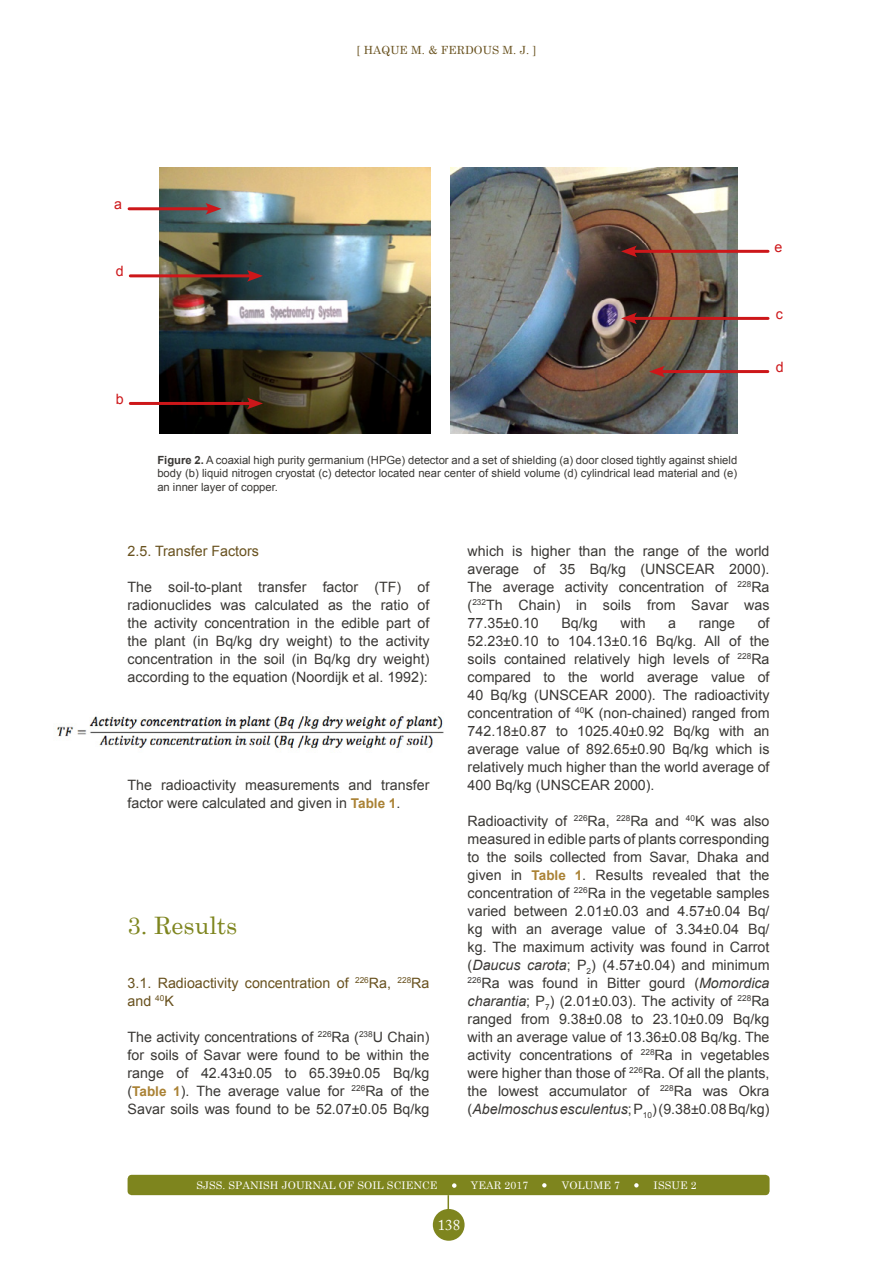
<style>
.page{position:relative;width:893px;height:1263px;background:#fff}
.page>*{position:absolute;margin:0;border:0;box-sizing:border-box;transform-origin:0 0}
.t1{font:24px "Century Schoolbook";color:#7e851e}
.t2{font:15px "Adobe Caslon Pro";color:#fff}
.t3{font:14.25px/18px "Arial";color:#3a3835;text-align:justify}
.t4{font:14.25px/18px "Arial";color:#68511e}
.t5{font:14.25px "Arial";color:#cd171a}
.t6{font:11.25px/13.5px "Arial";color:#3a3835;text-align:justify}
.t7{font:11.25px "Century Schoolbook";letter-spacing:.01em;color:#68511e}
.t8{font:10.5px "Century Schoolbook";letter-spacing:.01em;color:#fff}
.s1{font-weight:700}
.s2{font-weight:700;font-size:13.5px;color:#aa8235}
.s3{font-style:italic}
</style>
<div class="page">
<svg style="left:448px;top:1195px;width:1px;height:14px"></svg>
<div style="left:433px;top:1209px;width:32px;height:32px;background:#7e851e;border-radius:50%"></div>
<div style="left:128px;top:1175px;width:642px;height:20px;background:#7e851e;border-radius:4px"></div>
<svg style="left:452px;top:1183px;width:4px;height:5px"></svg>
<svg style="left:542px;top:1183px;width:5px;height:4px"></svg>
<svg style="left:634px;top:1183px;width:5px;height:4px"></svg>
<img style="left:159px;top:168px;width:272px;height:265px">
<img style="left:450px;top:168px;width:288px;height:265px">
<hr style="left:129px;top:207px;width:82px;height:3px;background:#cd171a">
<svg style="left:205px;top:203px;width:16px;height:12px"></svg>
<hr style="left:130px;top:274px;width:123px;height:3px;background:#cd171a">
<svg style="left:247px;top:270px;width:16px;height:12px"></svg>
<hr style="left:130px;top:402px;width:123px;height:3px;background:#cd171a">
<svg style="left:247px;top:398px;width:16px;height:11px"></svg>
<hr style="left:631px;top:250px;width:137px;height:3px;background:#cd171a">
<svg style="left:621px;top:245px;width:16px;height:12px"></svg>
<hr style="left:631px;top:317px;width:137px;height:3px;background:#cd171a">
<svg style="left:621px;top:313px;width:16px;height:11px"></svg>
<hr style="left:659px;top:370px;width:109px;height:3px;background:#cd171a">
<svg style="left:649px;top:366px;width:16px;height:11px"></svg>
<img style="left:57px;top:715px;width:387px;height:34px">
<p class="t7" style="left:357px;top:43px;width:181px">[ HAQUE M. &amp; FERDOUS M. J. ]</p>
<p class="t5" style="left:114px;top:195px;width:9px">a</p>
<p class="t5" style="left:116px;top:262px;width:9px">d</p>
<p class="t5" style="left:116px;top:389px;width:9px">b</p>
<p class="t6" style="left:157px;top:453px;width:581px"><span class="s1">Figure 2.</span> A coaxial high purity germanium (HPGe) detector and a set of shielding (a) door closed tightly against shield body (b) liquid nitrogen cryostat (c) detector located near center of shield volume (d) cylindrical lead material and (e) an inner layer of copper.</p>
<p class="t5" style="left:774px;top:237px;width:9px">e</p>
<p class="t5" style="left:776px;top:304px;width:9px">c</p>
<p class="t5" style="left:776px;top:357px;width:9px">d</p>
<p class="t4" style="left:128px;top:542px;width:133px">2.5. Transfer Factors</p>
<p class="t3" style="left:128px;top:578px;width:303px">The soil-to-plant transfer factor (TF) of radionuclides was calculated as the ratio of the activity concentration in the edible part of the plant (in Bq/kg dry weight) to the activity concentration in the soil (in Bq/kg dry weight) according to the equation (Noordijk et al. 1992):</p>
<p class="t3" style="left:128px;top:776px;width:303px">The radioactivity measurements and transfer factor were calculated and given in <span class="s2">Table 1</span>.</p>
<h1 class="t1" style="left:128px;top:910px;width:111px">3. Results</h1>
<p class="t4" style="left:128px;top:974px;width:303px">3.1. Radioactivity concentration of <sup>226</sup>Ra, <sup>228</sup>Ra and <sup>40</sup>K</p>
<p class="t3" style="left:128px;top:1028px;width:303px">The activity concentrations of <sup>226</sup>Ra (<sup>238</sup>U Chain) for soils of Savar were found to be within the range of 42.43±0.05 to 65.39±0.05 Bq/kg (<span class="s2">Table 1</span>). The average value for <sup>226</sup>Ra of the Savar soils was found to be 52.07±0.05 Bq/kg</p>
<p class="t3" style="left:468px;top:542px;width:303px">which is higher than the range of the world average of 35 Bq/kg (UNSCEAR 2000).<br>The average activity concentration of <sup>228</sup>Ra (<sup>232</sup>Th Chain) in soils from Savar was 77.35±0.10</p>
<p class="t3" style="left:468px;top:614px;width:303px;text-indent:290px">of 52.23±0.10 to 104.13±0.16 Bq/kg. All of the soils contained relatively high levels of <sup>228</sup>Ra compared to the world average value of 40 Bq/kg (UNSCEAR 2000). The radioactivity concentration of <sup>40</sup>K (non-chained) ranged from 742.18±0.87 to 1025.40±0.92 Bq/kg with an average value of 892.65±0.90 Bq/kg which is relatively much higher than the world average of 400 Bq/kg (UNSCEAR 2000).</p>
<p class="t3" style="left:468px;top:812px;width:303px">Radioactivity of <sup>226</sup>Ra, <sup>228</sup>Ra and <sup>40</sup>K was also measured in edible parts of plants corresponding to the soils collected from Savar, Dhaka and given in <span class="s2">Table 1</span>. Results revealed that the concentration of <sup>226</sup>Ra in the vegetable samples varied between 2.01±0.03 and 4.57±0.04 Bq/ kg with an average value of 3.34±0.04 Bq/ kg. The maximum activity was found in Carrot (<span class="s3">Daucus carota</span>; P<sub>2</sub>) (4.57±0.04) and minimum <sup>226</sup>Ra was found in Bitter gourd (<span class="s3">Momordica charantia</span>; P<sub>7</sub>) (2.01±0.03). The activity of <sup>228</sup>Ra ranged from 9.38±0.08 to 23.10±0.09 Bq/kg with an average value of 13.36±0.08 Bq/kg. The activity concentrations of <sup>228</sup>Ra in vegetables were higher than those of <sup>226</sup>Ra. Of all the plants, the lowest accumulator of <sup>228</sup>Ra was Okra (<span class="s3">Abelmoschus esculentus</span>; P<sub>10</sub>) (9.38±0.08 Bq/kg)</p>
<p class="t3" style="left:561px;top:614px;width:38px">Bq/kg</p>
<p class="t3" style="left:620px;top:614px;width:27px">with</p>
<p class="t3" style="left:668px;top:614px;width:9px">a</p>
<p class="t3" style="left:699px;top:614px;width:38px">range</p>
<p class="t8" style="left:196px;top:1178px;width:243px">SJSS. SPANISH JOURNAL OF SOIL SCIENCE</p>
<p class="t8" style="left:471px;top:1178px;width:59px">YEAR 2017</p>
<p class="t8" style="left:562px;top:1178px;width:60px">VOLUME 7</p>
<p class="t8" style="left:654px;top:1178px;width:45px">ISSUE 2</p>
<p class="t2" style="left:438px;top:1216px;width:24px">138</p>
</div>
